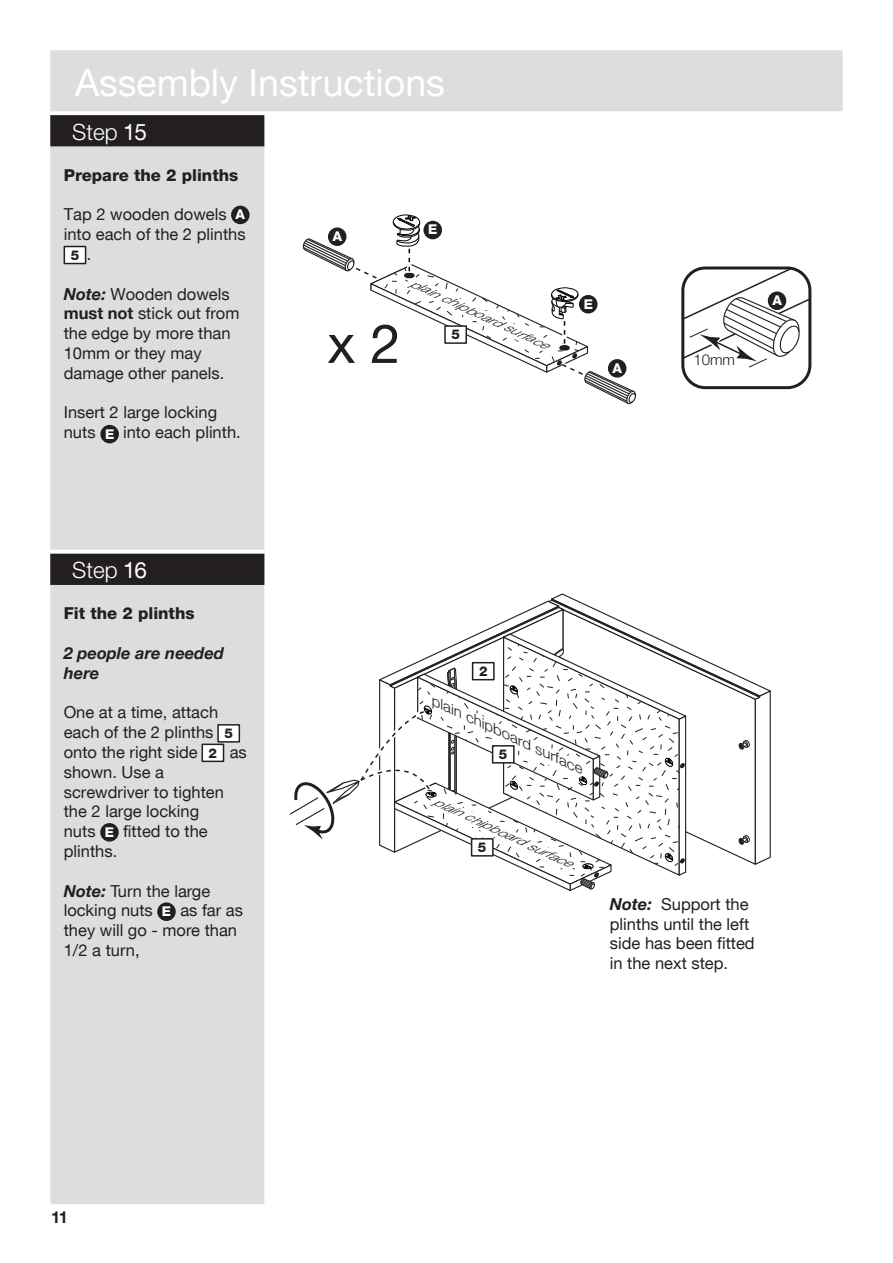
<style>
.page{position:relative;width:893px;height:1263px;background:#fff}
.page>*{position:absolute;margin:0;border:0;box-sizing:border-box;transform-origin:0 0}
.t1{font:54px "Helvetica Neue CE";color:#231f20}
.t2{font:37.5px "Helvetica Neue CE";color:#fff}
.t3{font:300 22.5px "Helvetica Neue CE";color:#fff}
.t4{font:16.5px/19.8px "Helvetica Neue CE";color:#231f20}
.t5{font:800 16.5px "Helvetica Neue CE";color:#231f20}
.t6{font:italic 700 16.5px/19.8px "Helvetica Neue CE";color:#231f20}
.t7{font:700 16.5px "Helvetica Neue CE";color:#231f20}
.t8{font:300 15px "Helvetica Neue CE";color:#231f20}
.t9{font:italic 300 13.65px "Helvetica Neue CE";color:#231f20;scale:1.22 1}
.t10{font:800 13.5px "Helvetica Neue CE";color:#fff}
.t11{font:800 13.5px "Helvetica Neue CE";color:#231f20}
.t12{font:italic 300 11.55px "Helvetica Neue CE";color:#231f20;scale:1.31 1}
.s1{font-weight:400}
.s2{font-weight:700;font-style:italic}
.s3{font-weight:700}
</style>
<div class="page">
<div style="left:51px;top:51px;width:791px;height:60px;background:#dcdddf"></div>
<div style="left:50px;top:50px;width:793px;height:61px;border:2px solid #dcdddf"></div>
<div style="left:51px;top:146px;width:213px;height:1057px;background:#dcdddf"></div>
<div style="left:50px;top:145px;width:214px;height:1059px;border:2px solid #dcdddf"></div>
<div style="left:51px;top:116px;width:213px;height:30px;background:#231f20"></div>
<div style="left:50px;top:115px;width:214px;height:31px;border:2px solid #231f20"></div>
<svg style="left:50px;top:550px;width:215px;height:4px"></svg>
<div style="left:51px;top:554px;width:213px;height:30px;background:#231f20"></div>
<div style="left:50px;top:554px;width:214px;height:31px;border:2px solid #231f20"></div>
<div style="left:232px;top:206px;width:17px;height:17px;background:#231f20;border-radius:50%"></div>
<div style="left:231px;top:206px;width:19px;height:18px;border:2px solid #231f20;border-radius:50%"></div>
<svg style="left:685px;top:270px;width:127px;height:98px"></svg>
<div style="left:768px;top:292px;width:17px;height:17px;background:#231f20;border-radius:50%"></div>
<div style="left:768px;top:291px;width:18px;height:19px;border:2px solid #231f20;border-radius:50%"></div>
<div style="left:681px;top:266px;width:130px;height:123px;border:3px solid #231f20;border-radius:22px"></div>
<div style="left:101px;top:426px;width:17px;height:17px;background:#231f20;border-radius:50%"></div>
<div style="left:100px;top:425px;width:19px;height:18px;border:2px solid #231f20;border-radius:50%"></div>
<div style="left:64px;top:246px;width:22px;height:18px;background:#fff"></div>
<div style="left:64px;top:246px;width:22px;height:18px;border:2px solid #231f20"></div>
<div style="left:218px;top:725px;width:21px;height:17px;background:#fff"></div>
<div style="left:217px;top:724px;width:23px;height:18px;border:2px solid #231f20"></div>
<div style="left:202px;top:744px;width:22px;height:17px;background:#fff"></div>
<div style="left:202px;top:744px;width:22px;height:18px;border:2px solid #231f20"></div>
<div style="left:101px;top:824px;width:17px;height:17px;background:#231f20;border-radius:50%"></div>
<div style="left:100px;top:823px;width:19px;height:18px;border:2px solid #231f20;border-radius:50%"></div>
<div style="left:158px;top:903px;width:17px;height:17px;background:#231f20;border-radius:50%"></div>
<div style="left:157px;top:902px;width:19px;height:19px;border:2px solid #231f20;border-radius:50%"></div>
<svg style="left:289px;top:593px;width:482px;height:298px"></svg>
<div style="left:472px;top:839px;width:21px;height:17px;background:#fff"></div>
<div style="left:471px;top:838px;width:23px;height:18px;border:2px solid #231f20"></div>
<div style="left:493px;top:746px;width:21px;height:17px;background:#fff"></div>
<div style="left:492px;top:745px;width:23px;height:18px;border:2px solid #231f20"></div>
<div style="left:473px;top:663px;width:21px;height:17px;background:#fff"></div>
<div style="left:472px;top:662px;width:23px;height:18px;border:2px solid #231f20"></div>
<svg style="left:302px;top:214px;width:334px;height:191px"></svg>
<p class="t2" style="left:75px;top:60px;width:371px">Assembly Instructions</p>
<p class="t3" style="left:72px;top:118px;width:76px">Step <span class="s1">15</span></p>
<p class="t5" style="left:64px;top:165px;width:176px">Prepare the 2 plinths</p>
<p class="t4" style="left:64px;top:205px;width:183px">Tap 2 wooden dowels into each of the 2 plinths . .</p>
<p class="t4" style="left:64px;top:284px;width:177px"><span class="s2">Note:</span> Wooden dowels <span class="s3">must not</span> stick out from the edge by more than<br>10mm or they may damage other panels.</p>
<p class="t4" style="left:64px;top:403px;width:155px">Insert 2 large locking nuts</p>
<p class="t10" style="left:236px;top:206px;width:11px">A</p>
<p class="t11" style="left:71px;top:247px;width:10px">5</p>
<p class="t4" style="left:123px;top:423px;width:119px">into each plinth.</p>
<p class="t10" style="left:105px;top:425px;width:11px">E</p>
<p class="t10" style="left:428px;top:221px;width:11px">E</p>
<p class="t1" style="left:327px;top:311px;width:75px">x 2</p>
<p class="t12" style="left:413px;top:276px;width:116px;rotate:25deg">plain chipboard surface</p>
<p class="t11" style="left:451px;top:326px;width:10px">5</p>
<p class="t10" style="left:584px;top:296px;width:11px">E</p>
<p class="t10" style="left:612px;top:360px;width:11px">A</p>
<p class="t8" style="left:693px;top:351px;width:43px">10mm</p>
<p class="t10" style="left:772px;top:292px;width:11px">A</p>
<p class="t3" style="left:72px;top:556px;width:76px">Step <span class="s1">16</span></p>
<p class="t5" style="left:64px;top:603px;width:132px">Fit the 2 plinths</p>
<p class="t6" style="left:64px;top:643px;width:162px">2 people are needed here</p>
<p class="t4" style="left:64px;top:703px;width:156px">One at a time, attach each of the 2 plinths onto the right side</p>
<p class="t11" style="left:224px;top:725px;width:10px">5</p>
<p class="t11" style="left:209px;top:745px;width:10px">2</p>
<p class="t4" style="left:230px;top:742px;width:19px">as</p>
<p class="t4" style="left:64px;top:762px;width:162px">shown. Use a screwdriver to tighten the 2 large locking nuts</p>
<p class="t4" style="left:123px;top:821px;width:86px">fitted to the</p>
<p class="t10" style="left:105px;top:824px;width:11px">E</p>
<p class="t4" style="left:64px;top:841px;width:55px">plinths.</p>
<p class="t4" style="left:64px;top:881px;width:148px"><span class="s2">Note:</span> Turn the large locking nuts</p>
<p class="t4" style="left:64px;top:901px;width:181px;text-indent:117px">as far as they will go - more than<br>1/2 a turn,</p>
<p class="t10" style="left:162px;top:903px;width:11px">E</p>
<p class="t11" style="left:479px;top:663px;width:10px">2</p>
<p class="t9" style="left:437px;top:693px;width:138px;rotate:25deg">plain chipboard surface</p>
<p class="t11" style="left:499px;top:746px;width:10px">5</p>
<p class="t12" style="left:437px;top:794px;width:116px;rotate:25deg">plain chipboard surface</p>
<p class="t11" style="left:478px;top:839px;width:10px">5</p>
<p class="t4" style="left:610px;top:894px;width:146px"><span class="s2">Note:</span> Support the plinths until the left side has been fitted in the next step.</p>
<p class="t7" style="left:51px;top:1207px;width:19px">11</p>
</div>
